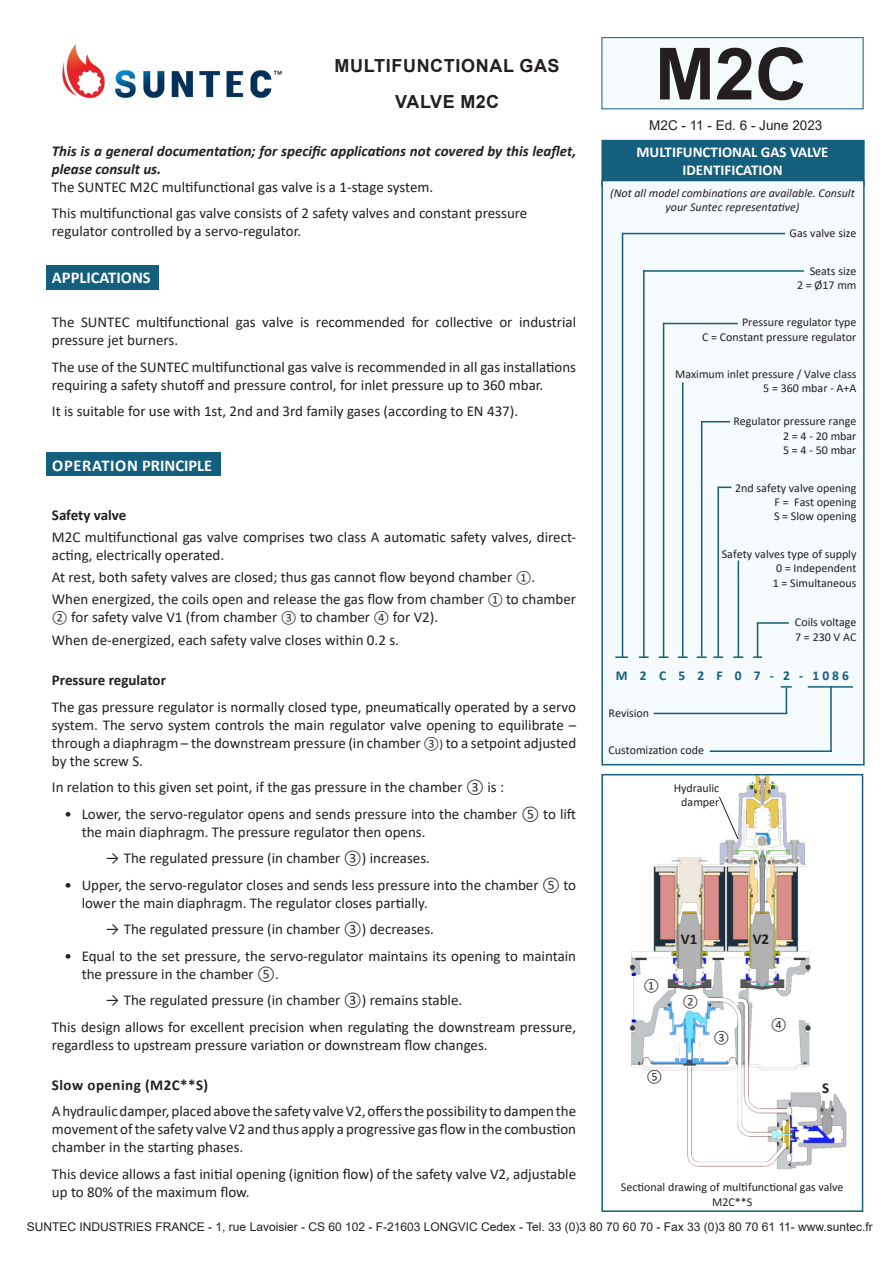
<style>
.page{position:relative;width:893px;height:1263px;background:#fff}
.page>*{position:absolute;margin:0;border:0;box-sizing:border-box;transform-origin:0 0}
.t1{font:700 72px "Arial";color:#231f20}
.t2{font:700 18px/36px "Arial";letter-spacing:.035em;color:#231f20;text-align:center}
.t3{font:700 16.5px "Calibri";color:#fff}
.t4{font:15px/18px "Calibri";color:#231f20}
.t5{font:italic 700 15px/18px "Calibri";color:#231f20}
.t6{font:700 15px/18px "Calibri";color:#fff;text-align:center}
.t7{font:700 15px "Calibri";color:#231f20}
.t8{font:700 15px "Calibri";letter-spacing:.03em;color:#231f20}
.t9{font:13.5px "Arial";color:#231f20}
.t10{font:700 13.5px "Calibri";color:#145f7d}
.t11{font:12px/14.4px "Calibri";color:#231f20;text-align:right}
.t12{font:12px "Arial";color:#231f20}
.t13{font:italic 12px/14.4px "Calibri";color:#231f20;text-align:center}
.s1{font-size:12px}
.s2{font-size:13.5px}
</style>
<div class="page">
<div style="left:602px;top:38px;width:261px;height:71px;background:#f5fafc"></div>
<div style="left:602px;top:37px;width:261px;height:72px;border:1px solid #145f7d"></div>
<div style="left:601px;top:140px;width:264px;height:46px;background:#145f7d"></div>
<img style="left:629px;top:777px;width:218px;height:393px">
<div style="left:601px;top:774px;width:262px;height:438px;border:2px solid #145f7d"></div>
<img style="left:62px;top:44px;width:220px;height:55px">
<div style="left:601px;top:180px;width:264px;height:585px;background:#f5fafc;border:2px solid #185f7d"></div>
<div style="left:46px;top:453px;width:175px;height:23px;background:#145f7d"></div>
<div style="left:46px;top:265px;width:113px;height:24px;background:#145f7d"></div>
<hr style="left:738px;top:560px;width:1px;height:97px;background:#145f7d">
<svg style="left:615px;top:656px;width:13px;height:2px"></svg>
<hr style="left:622px;top:233px;width:1px;height:424px;background:#145f7d">
<hr style="left:622px;top:233px;width:163px;height:1px;background:#145f7d">
<hr style="left:830px;top:686px;width:2px;height:65px;background:#145f7d">
<hr style="left:710px;top:750px;width:122px;height:2px;background:#145f7d">
<hr style="left:808px;top:686px;width:45px;height:2px;background:#145f7d">
<hr style="left:717px;top:486px;width:2px;height:171px;background:#145f7d">
<svg style="left:713px;top:656px;width:10px;height:2px"></svg>
<svg style="left:733px;top:656px;width:10px;height:2px"></svg>
<hr style="left:757px;top:623px;width:1px;height:34px;background:#145f7d">
<hr style="left:757px;top:622px;width:32px;height:2px;background:#145f7d">
<svg style="left:753px;top:656px;width:9px;height:2px"></svg>
<hr style="left:654px;top:713px;width:133px;height:1px;background:#145f7d">
<svg style="left:781px;top:686px;width:11px;height:28px"></svg>
<svg style="left:659px;top:656px;width:9px;height:2px"></svg>
<hr style="left:663px;top:323px;width:1px;height:334px;background:#145f7d">
<hr style="left:663px;top:323px;width:75px;height:1px;background:#145f7d">
<hr style="left:701px;top:421px;width:1px;height:235px;background:#145f7d">
<svg style="left:697px;top:656px;width:10px;height:2px"></svg>
<svg style="left:702px;top:421px;width:28px;height:1px"></svg>
<hr style="left:682px;top:382px;width:1px;height:275px;background:#145f7d">
<svg style="left:678px;top:656px;width:10px;height:2px"></svg>
<svg style="left:639px;top:656px;width:10px;height:2px"></svg>
<hr style="left:643px;top:270px;width:2px;height:387px;background:#145f7d">
<hr style="left:643px;top:270px;width:161px;height:2px;background:#145f7d">
<svg style="left:718px;top:796px;width:21px;height:44px"></svg>
<svg style="left:718px;top:486px;width:13px;height:2px"></svg>
<p class="t2" style="left:335px;top:48px;width:227px">MULTIFUNCTIONAL GAS<br>VALVE M2C</p>
<p class="t5" style="left:52px;top:141px;width:526px">This is a general documentation; for specific applications not covered by this leaflet, please consult us.</p>
<p class="t4" style="left:52px;top:178px;width:383px">The SUNTEC M2C multifunctional gas valve is a 1-stage system.</p>
<p class="t4" style="left:52px;top:204px;width:477px">This multifunctional gas valve consists of 2 safety valves and constant pressure regulator controlled by a servo-regulator.</p>
<p class="t3" style="left:52px;top:265px;width:100px">APPLICATIONS</p>
<p class="t4" style="left:52px;top:313px;width:526px">The SUNTEC multifunctional gas valve is recommended for collective or industrial pressure jet burners.</p>
<p class="t4" style="left:52px;top:357px;width:526px">The use of the SUNTEC multifunctional gas valve is recommended in all gas installations requiring a safety shutoff and pressure control, for inlet pressure up to 360 mbar.</p>
<p class="t4" style="left:52px;top:402px;width:468px">It is suitable for use with 1st, 2nd and 3rd family gases (according to EN 437).</p>
<p class="t3" style="left:52px;top:454px;width:162px">OPERATION PRINCIPLE</p>
<p class="t7" style="left:52px;top:504px;width:76px">Safety valve</p>
<p class="t4" style="left:52px;top:528px;width:526px">M2C multifunctional gas valve comprises two class A automatic safety valves, direct&shy;acting, electrically operated.</p>
<p class="t4" style="left:52px;top:568px;width:485px">At rest, both safety valves are closed; thus gas cannot flow beyond chamber <span class="s1">①</span>.</p>
<p class="t4" style="left:52px;top:590px;width:526px">When energized, the coils open and release the gas flow from chamber <span class="s1">①</span> to chamber<br><span class="s1">②</span> for safety valve V1 (from chamber <span class="s1">③</span> to chamber <span class="s1">④</span> for V2).</p>
<p class="t4" style="left:52px;top:630px;width:349px">When de-energized, each safety valve closes within 0.2 s.</p>
<p class="t7" style="left:52px;top:669px;width:116px">Pressure regulator</p>
<p class="t4" style="left:52px;top:697px;width:526px;text-align:justify">The gas pressure regulator is normally closed type, pneumatically operated by a servo system. The servo system controls the main regulator valve opening to equilibrate – through a diaphragm – the downstream pressure (in chamber <span class="s1">③)</span> to a setpoint adjusted by the screw S.</p>
<p class="t4" style="left:52px;top:778px;width:454px">In relation to this given set point, if the gas pressure in the chamber <span class="s2">③</span> is :</p>
<p class="t4" style="left:82px;top:804px;width:496px;text-indent:-17px">• Lower, the servo-regulator opens and sends pressure into the chamber <span class="s2">⑤</span> to lift the main diaphragm. The pressure regulator then opens.</p>
<p class="t4" style="left:106px;top:849px;width:326px">→ The regulated pressure (in chamber <span class="s2">③</span>) increases.</p>
<p class="t4" style="left:82px;top:875px;width:496px;text-indent:-17px">• Upper, the servo-regulator closes and sends less pressure into the chamber <span class="s2">⑤</span> to lower the main diaphragm. The regulator closes partially.</p>
<p class="t4" style="left:106px;top:920px;width:330px">→ The regulated pressure (in chamber <span class="s2">③</span>) decreases.</p>
<p class="t4" style="left:82px;top:946px;width:496px;text-indent:-17px">• Equal to the set pressure, the servo-regulator maintains its opening to maintain the pressure in the chamber <span class="s2">⑤</span>.</p>
<p class="t4" style="left:106px;top:991px;width:358px">→ The regulated pressure (in chamber <span class="s2">③</span>) remains stable.</p>
<p class="t4" style="left:52px;top:1017px;width:526px">This design allows for excellent precision when regulating the downstream pressure, regardless to upstream pressure variation or downstream flow changes.</p>
<p class="t8" style="left:52px;top:1074px;width:158px">Slow opening (M2C**S)</p>
<p class="t4" style="left:52px;top:1102px;width:526px;text-align:justify">A hydraulic damper, placed above the safety valve V2, offers the possibility to dampen the movement of the safety valve V2 and thus apply a progressive gas flow in the combustion chamber in the starting phases.</p>
<p class="t4" style="left:52px;top:1164px;width:526px">This device allows a fast initial opening (ignition flow) of the safety valve V2, adjustable up to 80% of the maximum flow.</p>
<p class="t1" style="left:655px;top:23px;width:153px">M2C</p>
<p class="t9" style="left:649px;top:116px;width:175px">M2C - 11 - Ed. 6 - June 2023</p>
<p class="t6" style="left:636px;top:143px;width:194px">MULTIFUNCTIONAL GAS VALVE<br>IDENTIFICATION</p>
<p class="t13" style="left:610px;top:185px;width:246px">(Not all model combinations are available. Consult your Suntec representative)</p>
<p class="t11" style="left:790px;top:226px;width:68px">Gas valve size</p>
<p class="t11" style="left:797px;top:263px;width:61px">Seats size<br>2 = Ø17 mm</p>
<p class="t11" style="left:702px;top:315px;width:156px">Pressure regulator type<br>C = Constant pressure regulator</p>
<p class="t11" style="left:675px;top:366px;width:183px">Maximum inlet pressure / Valve class<br>5 = 360 mbar - A+A</p>
<p class="t11" style="left:783px;top:414px;width:75px;text-align:justify;text-indent:-50px">Regulator pressure range 2 = 4 - 20 mbar 5 = 4 - 50 mbar</p>
<p class="t11" style="left:774px;top:480px;width:84px;text-align:justify;text-indent:-39px">2nd safety valve opening F = Fast opening S = Slow opening</p>
<p class="t11" style="left:773px;top:546px;width:85px;text-align:justify;text-indent:-51px">Safety valves type of supply 0 = Independent 1 = Simultaneous</p>
<p class="t11" style="left:795px;top:615px;width:63px;text-align:left">Coils voltage<br>7 = 230 V AC</p>
<p class="t10" style="left:616px;top:666px;width:235px">M 2 C 5 2 F 0 7 - 2 - 1 0 8 6</p>
<p class="t11" style="left:608px;top:705px;width:42px">Revision</p>
<p class="t11" style="left:608px;top:743px;width:97px">Customization code</p>
<p class="t11" style="left:674px;top:780px;width:47px">Hydraulic damper</p>
<p class="t11" style="left:644px;top:979px;width:17px">①</p>
<p class="t11" style="left:646px;top:1070px;width:17px">⑤</p>
<p class="t7" style="left:681px;top:928px;width:18px">V1</p>
<p class="t7" style="left:753px;top:928px;width:18px">V2</p>
<p class="t11" style="left:682px;top:994px;width:17px">②</p>
<p class="t11" style="left:713px;top:1031px;width:17px">③</p>
<p class="t11" style="left:771px;top:1017px;width:17px">④</p>
<p class="t7" style="left:822px;top:1077px;width:9px">S</p>
<p class="t11" style="left:621px;top:1180px;width:224px;text-align:center">Sectional drawing of multifunctional gas valve<br>M2C**S</p>
<p class="t12" style="left:27px;top:1218px;width:847px">SUNTEC INDUSTRIES FRANCE - 1, rue Lavoisier - CS 60 102 - F-21603 LONGVIC Cedex - Tel. 33 (0)3 80 70 60 70 - Fax 33 (0)3 80 70 61 11- www.suntec.fr</p>
</div>
